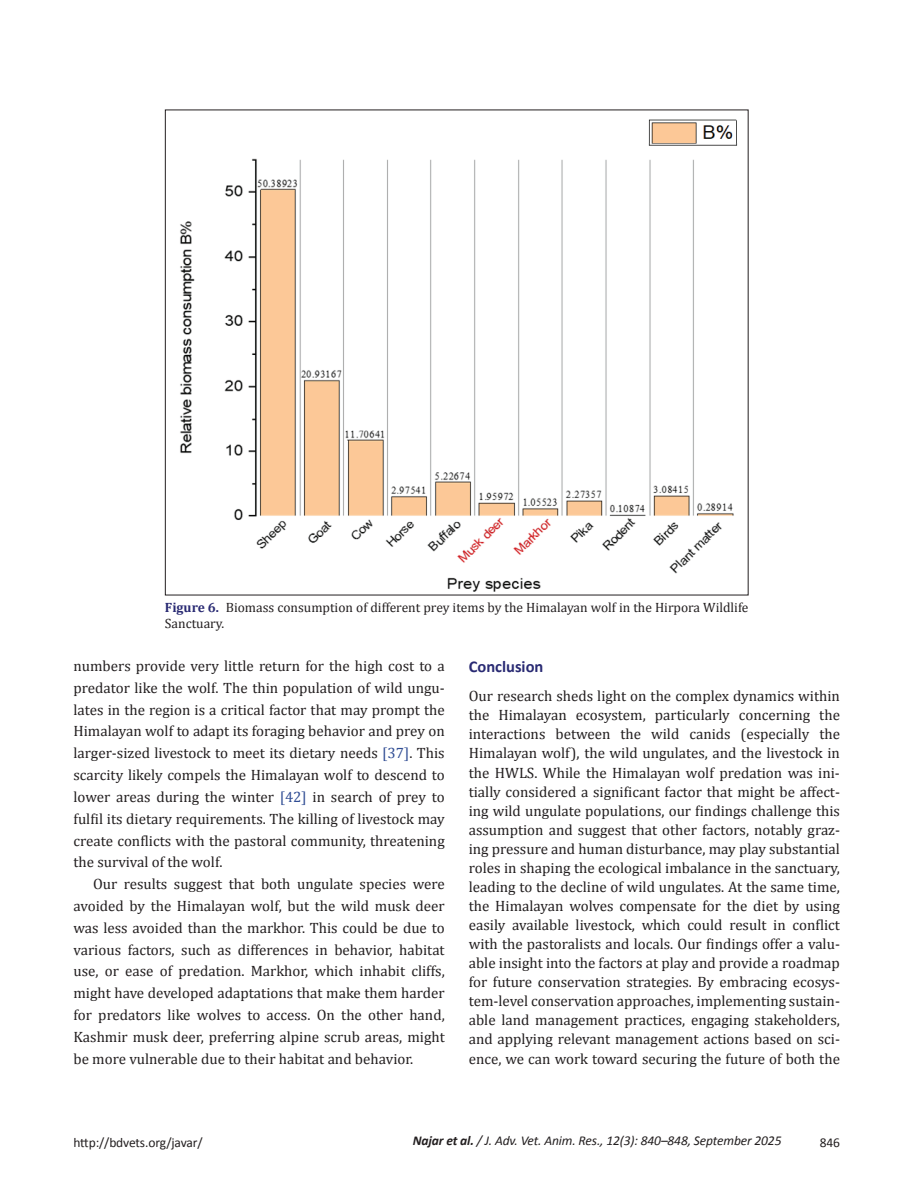
<style>
.page{position:relative;width:918px;height:1188px;background:#fff}
.page>*{position:absolute;margin:0;border:0;box-sizing:border-box;transform-origin:0 0}
.t1{font:700 16.5px "Calibri";color:#292a73}
.t2{font:15px/19px "Cambria";color:#231f20;text-align:justify}
.t3{font:13.5px/16.2px "Cambria";color:#231f20}
.t4{font:italic 13.5px "Calibri";letter-spacing:-.01em;color:#231f20}
.t5{font:13.5px "Calibri";letter-spacing:-.01em;color:#231f20}
.s1{font-weight:700;color:#292a73}
.s2{color:#304d94}
.s3{font-weight:700}
</style>
<div class="page">
<img style="left:180px;top:119px;width:558px;height:473px">
<p class="t3" style="left:165px;top:599px;width:585px"><span class="s1">Figure 6.</span> Biomass consumption of different prey items by the Himalayan wolf in the Hirpora Wildlife<br>Sanctuary.</p>
<p class="t2" style="left:74px;top:655px;width:373px;line-height:21.8px">numbers provide very little return for the high cost to a predator like the wolf. The thin population of wild ungu&shy;lates in the region is a critical factor that may prompt the Himalayan wolf to adapt its foraging behavior and prey on larger-sized livestock to meet its dietary needs <span class="s2">[37]</span>. This scarcity likely compels the Himalayan wolf to descend to lower areas during the winter <span class="s2">[42]</span> in search of prey to fulfil its dietary requirements. The killing of livestock may create conflicts with the pastoral community, threatening the survival of the wolf.</p>
<p class="t2" style="left:74px;top:873px;width:373px;line-height:21.8px;text-indent:20px">Our results suggest that both ungulate species were avoided by the Himalayan wolf, but the wild musk deer was less avoided than the markhor. This could be due to various factors, such as differences in behavior, habitat use, or ease of predation. Markhor, which inhabit cliffs, might have developed adaptations that make them harder for predators like wolves to access. On the other hand, Kashmir musk deer, preferring alpine scrub areas, might be more vulnerable due to their habitat and behavior.</p>
<p class="t1" style="left:469px;top:656px;width:76px">Conclusion</p>
<p class="t2" style="left:469px;top:687px;width:373px">Our research sheds light on the complex dynamics within the Himalayan ecosystem, particularly concerning the interactions between the wild canids (especially the Himalayan wolf), the wild ungulates, and the livestock in the HWLS. While the Himalayan wolf predation was ini&shy;tially considered a significant factor that might be affect&shy;ing wild ungulate populations, our findings challenge this assumption and suggest that other factors, notably graz&shy;ing pressure and human disturbance, may play substantial roles in shaping the ecological imbalance in the sanctuary, leading to the decline of wild ungulates. At the same time, the Himalayan wolves compensate for the diet by using easily available livestock, which could result in conflict with the pastoralists and locals. Our findings offer a valu&shy;able insight into the factors at play and provide a roadmap for future conservation strategies. By embracing ecosys&shy;tem-level conservation approaches, implementing sustain&shy;able land management practices, engaging stakeholders, and applying relevant management actions based on sci&shy;ence, we can work toward securing the future of both the</p>
<p class="t5" style="left:74px;top:1134px;width:131px">http://bdvets.org/javar/</p>
<p class="t4" style="left:413px;top:1132px;width:370px"><span class="s3">Najar et al.</span> / J. Adv. Vet. Anim. Res., 12(3): 840–848, September 2025</p>
<p class="t5" style="left:820px;top:1134px;width:22px">846</p>
</div>
